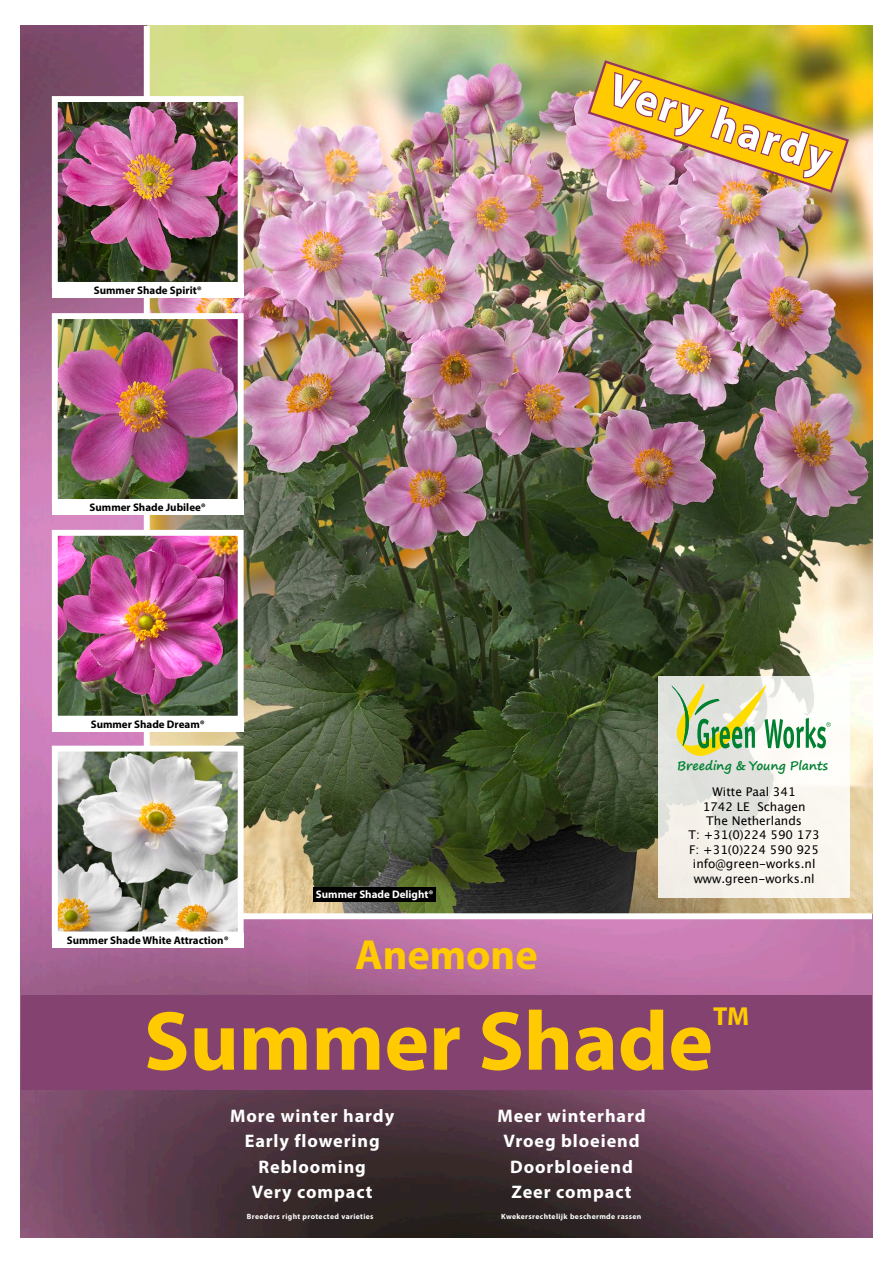
<style>
.page{position:relative;width:893px;height:1263px;background:#fff}
.page>*{position:absolute;margin:0;border:0;box-sizing:border-box;transform-origin:0 0}
.t1{font:700 84.6px "Myriad Pro";color:#ffcb00}
.txt_links_lijnened{font:700 45px "Myriad Pro";color:#fff;scale:.95 1}
.t2{font:700 42.3px "Myriad Pro";color:#ffcb00}
.t3{font:700 26.1px "Myriad Pro";color:#ffcb00}
.t4{font:700 18.15px "Myriad Pro";letter-spacing:.05em;color:#fff}
.t5{font:700 12.15px "Segoe Print";color:#008131}
.t6{font:12px "Lucida Grande";color:#000}
.t7{font:700 10.95px "Myriad Pro";color:#000}
.t8{font:700 10.95px "Myriad Pro";color:#fff}
.t9{font:700 7.65px "Myriad Pro";letter-spacing:.05em;color:#fff}
</style>
<div class="page">
<img style="left:21px;top:26px;width:851px;height:1211px">
<img style="left:150px;top:26px;width:722px;height:887px">
<div style="left:144px;top:26px;width:6px;height:893px;background:#fff"></div>
<div style="left:144px;top:913px;width:728px;height:6px;background:#fff"></div>
<div style="left:21px;top:995px;width:851px;height:94px;background:#83426f"></div>
<div style="left:314px;top:887px;width:122px;height:14px;background:#000"></div>
<img style="left:586px;top:59px;width:264px;height:135px">
<img style="left:59px;top:103px;width:178px;height:178px">
<div style="left:52px;top:96px;width:192px;height:192px;border:6px solid #fff"></div>
<img style="left:59px;top:320px;width:178px;height:178px">
<div style="left:52px;top:313px;width:192px;height:192px;border:6px solid #fff"></div>
<img style="left:59px;top:537px;width:178px;height:178px">
<div style="left:52px;top:530px;width:192px;height:192px;border:6px solid #fff"></div>
<img style="left:59px;top:753px;width:178px;height:177px">
<div style="left:52px;top:746px;width:192px;height:191px;border:6px solid #fff"></div>
<div style="left:52px;top:284px;width:192px;height:14px;background:#fff"></div>
<div style="left:52px;top:501px;width:192px;height:14px;background:#fff"></div>
<div style="left:52px;top:717px;width:192px;height:15px;background:#fff"></div>
<div style="left:52px;top:933px;width:192px;height:15px;background:#fff"></div>
<svg style="left:658px;top:676px;width:192px;height:221px;fill:#f7f4ed"></svg>
<svg style="left:671px;top:684px;width:160px;height:72px"></svg>
<p class="t7" style="left:94px;top:283px;width:110px">Summer Shade Spirit®</p>
<p class="t7" style="left:90px;top:500px;width:118px">Summer Shade Jubilee®</p>
<p class="t7" style="left:91px;top:717px;width:116px">Summer Shade Dream®</p>
<p class="t7" style="left:67px;top:933px;width:163px">Summer Shade White Attraction®</p>
<p class="txt_links_lijnened" style="left:619px;top:60px;width:244px;rotate:18deg">Very hardy</p>
<p class="t8" style="left:316px;top:887px;width:119px">Summer Shade Delight®</p>
<p class="t2" style="left:355px;top:927px;width:184px">Anemone</p>
<p class="t5" style="left:677px;top:754px;width:152px">Breeding &amp; Young Plants</p>
<p class="t6" style="left:713px;top:785px;width:85px">Witte Paal 341</p>
<p class="t6" style="left:703px;top:799px;width:104px">1742 LE Schagen</p>
<p class="t6" style="left:706px;top:814px;width:97px">The Netherlands</p>
<p class="t6" style="left:689px;top:828px;width:133px">T: +31(0)224 590 173</p>
<p class="t6" style="left:689px;top:843px;width:131px">F: +31(0)224 590 925</p>
<p class="t6" style="left:693px;top:857px;width:124px">info@green-works.nl</p>
<p class="t6" style="left:694px;top:871px;width:123px">www.green-works.nl</p>
<p class="t1" style="left:144px;top:986px;width:571px">Summer Shade</p>
<p class="t3" style="left:713px;top:999px;width:38px">TM</p>
<p class="t4" style="left:230px;top:1104px;width:166px">More winter hardy</p>
<p class="t4" style="left:245px;top:1129px;width:136px">Early flowering</p>
<p class="t4" style="left:258px;top:1154px;width:109px">Reblooming</p>
<p class="t4" style="left:252px;top:1180px;width:122px">Very compact</p>
<p class="t4" style="left:497px;top:1104px;width:150px">Meer winterhard</p>
<p class="t4" style="left:503px;top:1129px;width:138px">Vroeg bloeiend</p>
<p class="t4" style="left:510px;top:1154px;width:124px">Doorbloeiend</p>
<p class="t4" style="left:511px;top:1180px;width:121px">Zeer compact</p>
<p class="t9" style="left:247px;top:1211px;width:128px">Breeders right protected varieties</p>
<p class="t9" style="left:501px;top:1211px;width:142px">Kwekersrechtelijk beschermde rassen</p>
</div>
